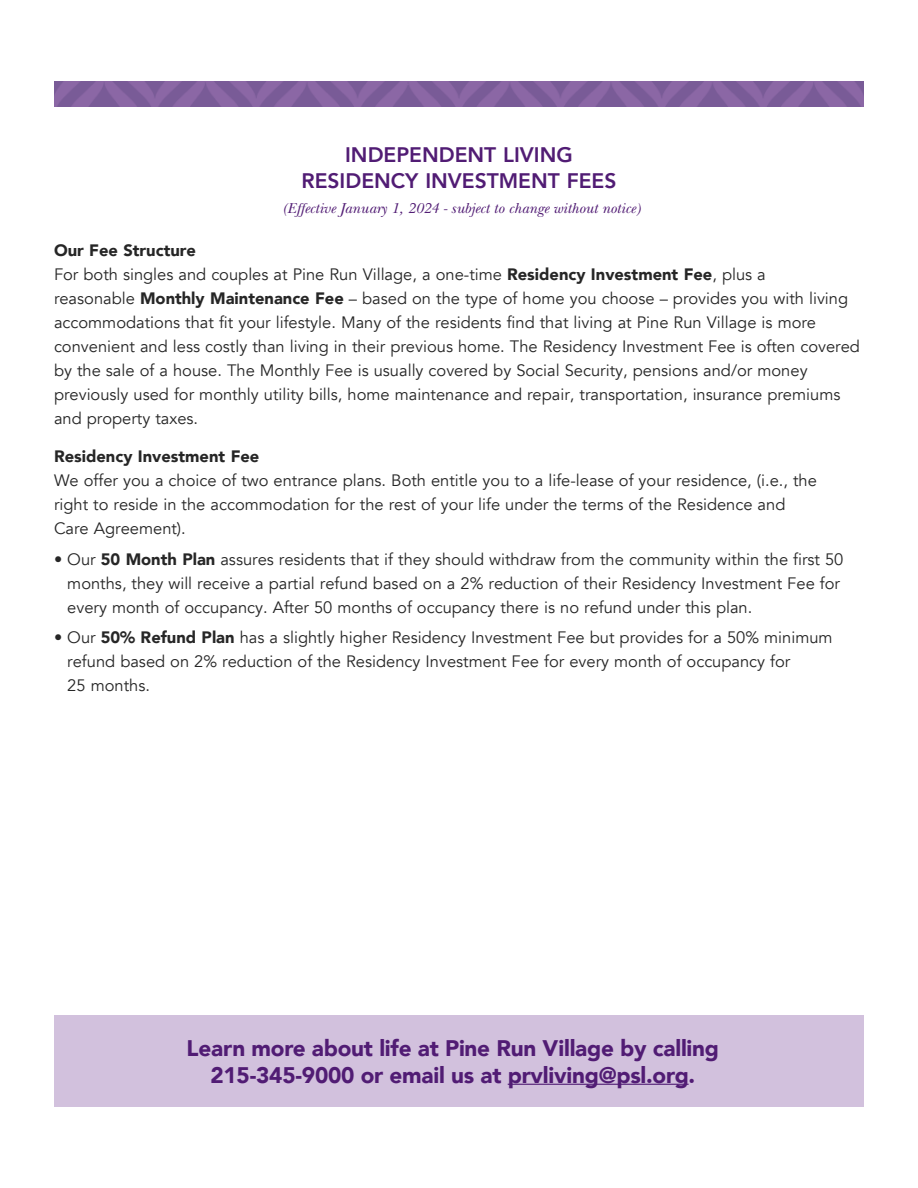
<style>
.page{position:relative;width:918px;height:1188px;background:#fff}
.page>*{position:absolute;margin:0;border:0;box-sizing:border-box;transform-origin:0 0}
.t1{font:900 22.5px/27px "Avenir";letter-spacing:-.01em;color:#511c74;text-align:center}
.t2{font:800 21px/25.5px "Avenir";color:#511c74;text-align:center}
.t3{font:16.5px/24px "Avenir";color:#262626}
.t4{font:900 16.5px "Avenir";color:#262626}
.t5{font:italic 15px "New Baskerville Std";color:#511c74}
.s1{font-weight:900}
.s2{font-style:inherit}
</style>
<div class="page">
<img style="left:54px;top:81px;width:810px;height:26px">
<div style="left:54px;top:1015px;width:810px;height:92px;background:#d2c1dd"></div>
<hr style="left:508px;top:1084px;width:181px;height:1px;background:#511c74">
<p class="t2" style="left:301px;top:142px;width:317px">INDEPENDENT LIVING<br>RESIDENCY INVESTMENT FEES</p>
<p class="t5" style="left:283px;top:200px;width:360px">(Effective January 1, 2024 - subject to change without notice)</p>
<p class="t3" style="left:54px;top:239px;width:807px"><span class="s1">Our Fee Structure<br></span>For both singles and couples at Pine Run Village, a one-time <span class="s1">Residency Investment Fee</span><span class="s2">,</span> plus a<br>reasonable <span class="s1">Monthly Maintenance Fee</span> – based on the type of home you choose – provides you with living accommodations that fit your lifestyle. Many of the residents find that living at Pine Run Village is more convenient and less costly than living in their previous home. The Residency Investment Fee is often covered by the sale of a house. The Monthly Fee is usually covered by Social Security, pensions and/or money previously used for monthly utility bills, home maintenance and repair, transportation, insurance premiums and property taxes.</p>
<p class="t4" style="left:54px;top:442px;width:207px">Residency Investment Fee</p>
<p class="t3" style="left:54px;top:468px;width:764px">We offer you a choice of two entrance plans. Both entitle you to a life-lease of your residence, (i.e., the right to reside in the accommodation for the rest of your life under the terms of the Residence and<br>Care Agreement).</p>
<p class="t3" style="left:67px;top:547px;width:778px;text-indent:-13px">• Our <span class="s1">5</span><span class="s1">0</span> <span class="s1">Month Plan</span> assures residents that if they should withdraw from the community within the first 50 months, they will receive a partial refund based on a 2% reduction of their Residency Investment Fee for every month of occupancy. After 50 months of occupancy there is no refund under this plan.</p>
<p class="t3" style="left:67px;top:626px;width:767px;text-indent:-13px">• Our <span class="s1">50%</span> <span class="s1">Refund Plan</span> has a slightly higher Residency Investment Fee but provides for a 50% minimum refund based on 2% reduction of the Residency Investment Fee for every month of occupancy for<br>25 months.</p>
<h1 class="t1" style="left:187px;top:1034px;width:534px">Learn more about life at Pine Run Village by calling<br>215-345-9000 or email us at prvliving@psl.org.</h1>
</div>
